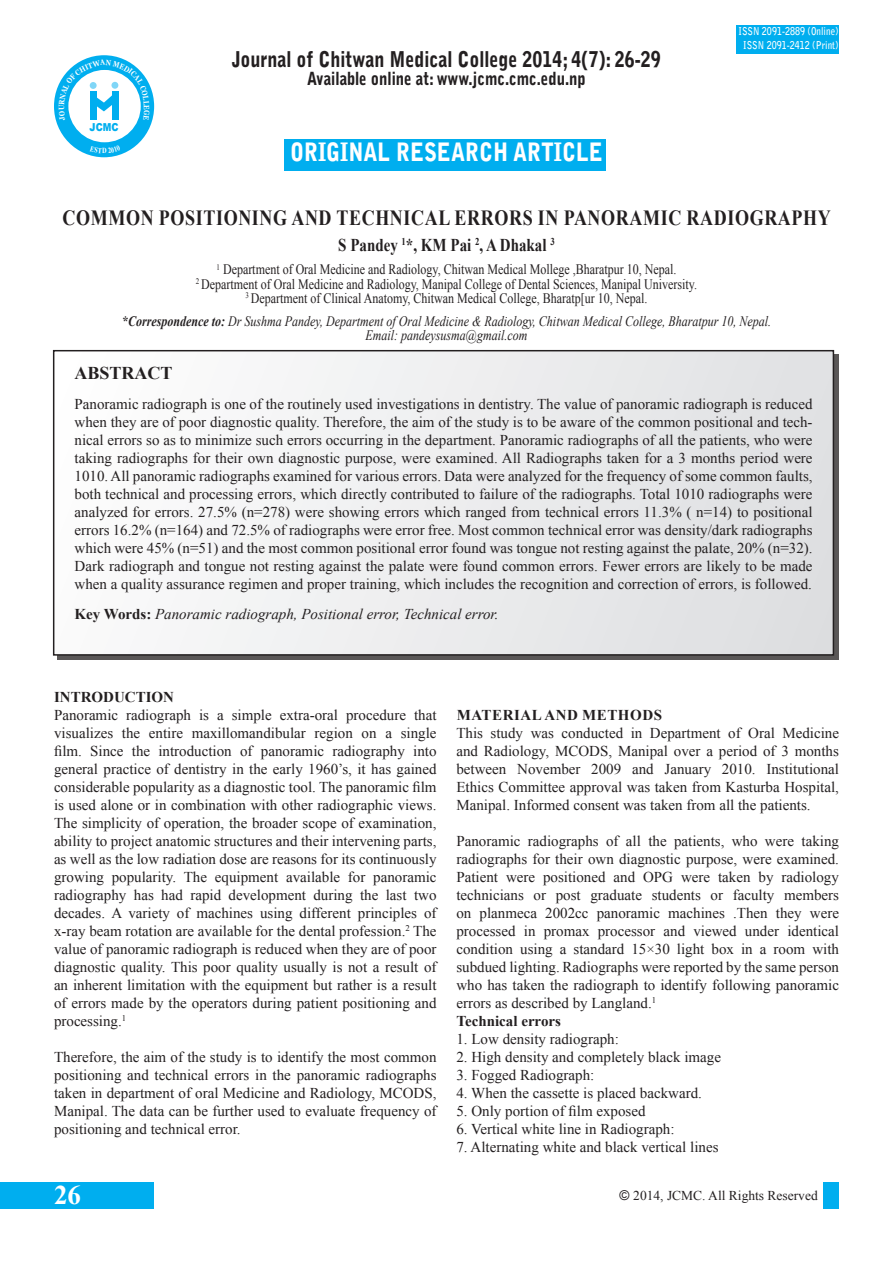
<style>
.page{position:relative;width:893px;height:1263px;background:#fff}
.page>*{position:absolute;margin:0;border:0;box-sizing:border-box;transform-origin:0 0}
.t1{font:700 27px "Times New Roman";color:#fff}
.t2{font:900 25.2px "Bell Gothic Std";color:#fff;scale:.83 1}
.t3{font:700 21.6px "Times New Roman";letter-spacing:.035em;color:#231f20;scale:.83 1}
.t4{font:900 21.6px "Bell Gothic Std";color:#231f20;scale:.83 1}
.t5{font:900 18px "Bell Gothic Std";color:#231f20;scale:.83 1}
.Head_6{font:700 18px "Times New Roman";color:#231f20;scale:.83 1}
.Head_6-2{font:700 18px "Times New Roman";color:#231f20}
.Body_2{font:15px/18px "Times New Roman";color:#231f20;text-align:justify}
.Body_2-2{font:italic 15px "Times New Roman";color:#231f20}
.t6{font:700 15px "Times New Roman";color:#231f20}
.t7{font:700 15px "Times New Roman";letter-spacing:.035em;color:#231f20}
.t8{font:14.4px/14.4px "Times New Roman";color:#231f20;text-align:center;scale:.83 1}
.t9{font:italic 14.4px/14.4px "Times New Roman";color:#231f20;text-align:center;scale:.83 1}
.t10{font:13.5px "Times New Roman";color:#231f20}
.t11{font:900 10.95px "Arial";color:#00aeef;scale:.83 1}
.t12{font:700 10.8px/13.5px "Bell Gothic Std";color:#fff;text-align:center;scale:.83 1}
.t13{font:700 7.8px "Georgia";color:#fff;scale:.83 1}
.t14{font:700 7.8px "Times New Roman";color:#fff;scale:.83 1}
.s1{font-weight:700}
.s2{font-weight:700;font-style:normal}
.s3{font-family:"Arial"}
</style>
<div class="page">
<div style="left:824px;top:1182px;width:15px;height:27px;background:#00aeef"></div>
<div style="left:0;top:1182px;width:153px;height:27px;background:#00aeef"></div>
<div style="left:54px;top:351px;width:779px;height:304px;background:linear-gradient(to right,#fdfdfd,#dedfe1)"></div>
<div style="left:53px;top:350px;width:781px;height:306px;border:2px solid #231f20"></div>
<div style="left:285px;top:139px;width:321px;height:32px;background:#00aeef"></div>
<div style="left:736px;top:25px;width:103px;height:29px;background:#00aeef"></div>
<div style="left:54px;top:55px;width:100px;height:102px;background:#00aeef;border-radius:50%"></div>
<div style="left:68px;top:70px;width:73px;height:72px;background:#fff;border-radius:50%"></div>
<svg style="left:59px;top:59px;width:91px;height:61px"></svg>
<p class="t13" style="left:57px;top:110px;width:8px;rotate:-90deg">U</p>
<p class="t11" style="left:90px;top:119px;width:36px">JCMC</p>
<p class="t14" style="left:102px;top:145px;width:7px">D</p>
<p class="t4" style="left:232px;top:47px;width:518px">Journal of Chitwan Medical College 2014; 4(7): 26-29</p>
<p class="t5" style="left:307px;top:69px;width:337px">Available online at: www.jcmc.cmc.edu.np</p>
<p class="t2" style="left:290px;top:137px;width:379px">ORIGINAL RESEARCH ARTICLE</p>
<p class="t12" style="left:738px;top:25px;width:122px">ISSN 2091-2889 (Online)<br>ISSN 2091-2412 (Print)</p>
<p class="t3" style="left:63px;top:202px;width:927px">COMMON POSITIONING AND TECHNICAL ERRORS IN PANORAMIC RADIOGRAPHY</p>
<p class="Head_6" style="left:338px;top:232px;width:262px">S Pandey <sup>1</sup>*, KM Pai <sup>2</sup>, A Dhakal <sup>3</sup></p>
<p class="t8" style="left:196px;top:262px;width:605px"><sup>1</sup> Department of Oral Medicine and Radiology, Chitwan Medical Mollege ,Bharatpur 10, Nepal.<br><sup>2</sup> Department of Oral Medicine and Radiology, Manipal College of Dental Sciences, Manipal University.<br><sup>3</sup> Department of Clinical Anatomy, Chitwan Medical College, Bharatp[ur 10, Nepal.</p>
<p class="t9" style="left:122px;top:314px;width:783px"><span class="s1">*Correspondence to:</span> Dr Sushma Pandey, Department of Oral Medicine &amp; Radiology, Chitwan Medical College, Bharatpur 10, Nepal.<br>Email: pandeysusma@gmail.com</p>
<p class="Head_6-2" style="left:75px;top:360px;width:100px">ABSTRACT</p>
<p class="Body_2" style="left:75px;top:395px;width:740px">Panoramic radiograph is one of the routinely used investigations in dentistry. The value of panoramic radiograph is reduced when they are of poor diagnostic quality. Therefore, the aim of the study is to be aware of the common positional and tech&shy;nical errors so as to minimize such errors occurring in the department. Panoramic radiographs of all the patients, who were taking radiographs for their own diagnostic purpose, were examined. All Radiographs taken for a 3 months period were 1010. All panoramic radiographs examined for various errors. Data were analyzed for the frequency of some common faults, both technical and processing errors, which directly contributed to failure of the radiographs. Total 1010 radiographs were analyzed for errors. 27.5% (n=278) were showing errors which ranged from technical errors 11.3% ( n=14) to positional errors 16.2% (n=164) and 72.5% of radiographs were error free. Most common technical error was density/dark radiographs which were 45% (n=51) and the most common positional error found was tongue not resting against the palate, 20% (n=32).<br>Dark radiograph and tongue not resting against the palate were found common errors. Fewer errors are likely to be made when a quality assurance regimen and proper training, which includes the recognition and correction of errors, is followed.</p>
<p class="Body_2-2" style="left:75px;top:604px;width:425px"><span class="s2">Key Words:</span> Panoramic radiograph, Positional error, Technical error.</p>
<p class="t6" style="left:54px;top:686px;width:121px">INTRODUCTION</p>
<p class="Body_2" style="left:54px;top:706px;width:384px">Panoramic radiograph is a simple extra-oral procedure that visualizes the entire maxillomandibular region on a single film. Since the introduction of panoramic radiography into general practice of dentistry in the early 1960’s, it has gained considerable popularity as a diagnostic tool. The panoramic film is used alone or in combination with other radiographic views.<br>The simplicity of operation, the broader scope of examination, ability to project anatomic structures and their intervening parts, as well as the low radiation dose are reasons for its continuously growing popularity. The equipment available for panoramic radiography has had rapid development during the last two decades. A variety of machines using different principles of x-ray beam rotation are available for the dental profession.<sup>2</sup> The value of panoramic radiograph is reduced when they are of poor diagnostic quality. This poor quality usually is not a result of an inherent limitation with the equipment but rather is a result of errors made by the operators during patient positioning and processing.<sup>1</sup></p>
<p class="Body_2" style="left:54px;top:1048px;width:384px">Therefore, the aim of the study is to identify the most common positioning and technical errors in the panoramic radiographs taken in department of oral Medicine and Radiology, MCODS, Manipal. The data can be further used to evaluate frequency of positioning and technical error.</p>
<p class="t7" style="left:457px;top:704px;width:207px">MATERIAL AND METHODS</p>
<p class="Body_2" style="left:456px;top:724px;width:384px">This study was conducted in Department of Oral Medicine and Radiology, MCODS, Manipal over a period of 3 months between November 2009 and January 2010. Institutional Ethics Committee approval was taken from Kasturba Hospital, Manipal. Informed consent was taken from all the patients.</p>
<p class="Body_2" style="left:456px;top:832px;width:384px">Panoramic radiographs of all the patients, who were taking radiographs for their own diagnostic purpose, were examined.<br>Patient were positioned and OPG were taken by radiology technicians or post graduate students or faculty members on planmeca 2002cc panoramic machines .Then they were processed in promax processor and viewed under identical condition using a standard 15×30 light box in a room with subdued lighting. Radiographs were reported by the same person who has taken the radiograph to identify following panoramic errors as described by Langland.<sup>1</sup></p>
<p class="t6" style="left:456px;top:1010px;width:106px">Technical errors</p>
<p class="Body_2" style="left:456px;top:1030px;width:164px">1. Low density radiograph:</p>
<p class="Body_2" style="left:456px;top:1048px;width:266px">2. High density and completely black image</p>
<p class="Body_2" style="left:456px;top:1066px;width:139px">3. Fogged Radiograph:</p>
<p class="Body_2" style="left:456px;top:1084px;width:247px">4. When the cassette is placed backward.</p>
<p class="Body_2" style="left:456px;top:1102px;width:191px">5. Only portion of film exposed</p>
<p class="Body_2" style="left:456px;top:1120px;width:220px">6. Vertical white line in Radiograph:</p>
<p class="Body_2" style="left:456px;top:1138px;width:264px">7. Alternating white and black vertical lines</p>
<p class="t1" style="left:54px;top:1175px;width:28px">26</p>
<p class="t10" style="left:620px;top:1186px;width:200px"><span class="s3">©</span> 2014, JCMC. All Rights Reserved</p>
</div>
